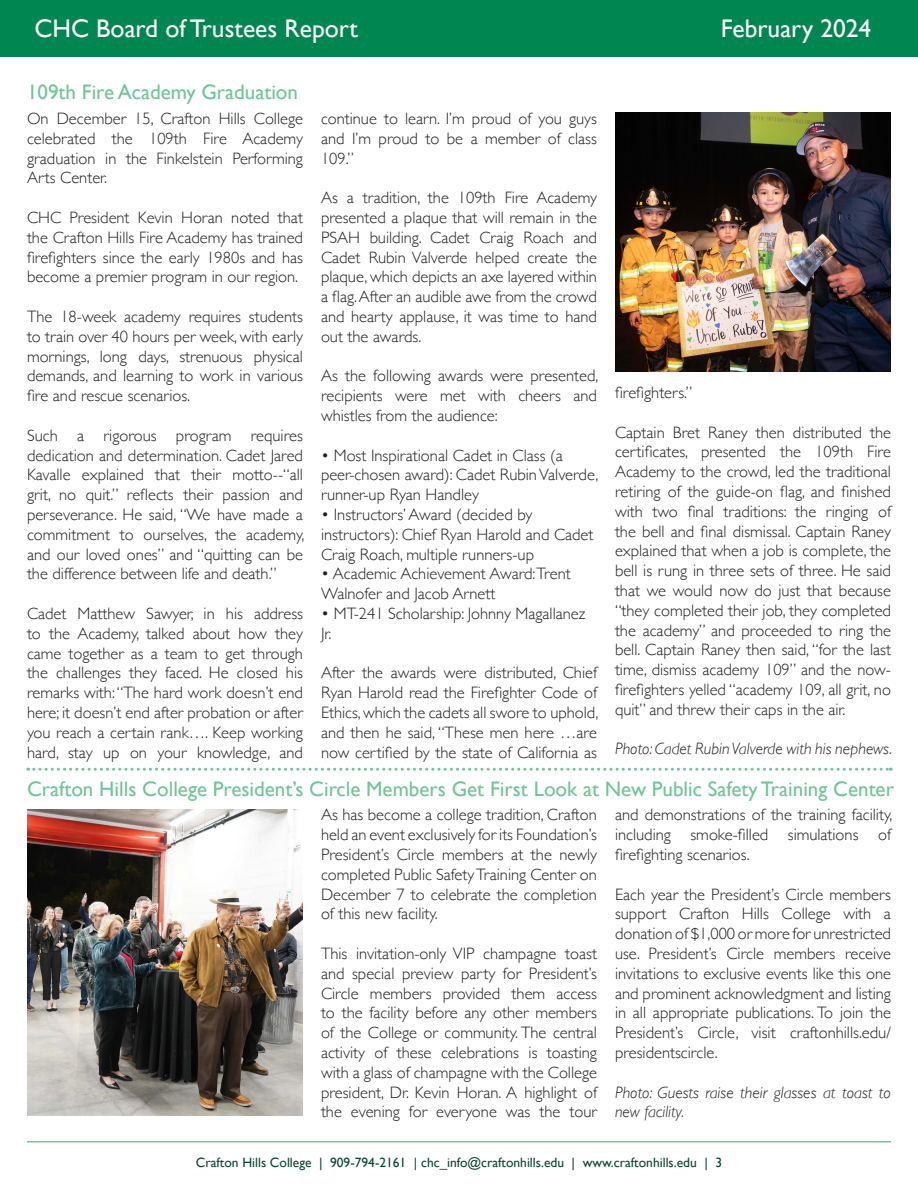
<style>
.page{position:relative;width:918px;height:1188px;background:#fff}
.page>*{position:absolute;margin:0;border:0;box-sizing:border-box;transform-origin:0 0}
.t1{font:25.5px "Gill Sans";color:#fff}
.t2{font:21px "Gill Sans";color:#6ec597}
.t3{font:300 16.5px/19.8px "Gill Sans";color:#231f20;text-align:justify}
.t4{font:italic 300 16.5px/19.8px "Gill Sans";color:#231f20}
.t5{font:13.5px "Gill Sans";color:#0c4634}
</style>
<div class="page">
<img style="left:615px;top:113px;width:276px;height:259px">
<img style="left:27px;top:809px;width:276px;height:307px">
<hr style="left:27px;top:1141px;width:864px;height:1px;background:#6ec597">
<div style="left:0;top:0;width:918px;height:57px;background:#008751"></div>
<svg style="left:28px;top:768px;width:863px;height:3px"></svg>
<h1 class="t1" style="left:34px;top:14px;width:325px">CHC Board of Trustees Report</h1>
<h1 class="t1" style="left:721px;top:14px;width:152px">February 2024</h1>
<p class="t2" style="left:27px;top:80px;width:273px">109th Fire Academy Graduation</p>
<p class="t3" style="left:27px;top:108px;width:278px">On December 15, Crafton Hills College celebrated the 109th Fire Academy graduation in the Finkelstein Performing Arts Center.</p>
<p class="t3" style="left:27px;top:207px;width:278px">CHC President Kevin Horan noted that the Crafton Hills Fire Academy has trained firefighters since the early 1980s and has become a premier program in our region.</p>
<p class="t3" style="left:27px;top:306px;width:278px">The 18-week academy requires students to train over 40 hours per week, with early mornings, long days, strenuous physical demands, and learning to work in various fire and rescue scenarios.</p>
<p class="t3" style="left:27px;top:425px;width:279px">Such a rigorous program requires dedication and determination. Cadet Jared Kavalle explained that their motto--“all grit, no quit.” reflects their passion and perseverance. He said, “We have made a commitment to ourselves, the academy, and our loved ones” and “quitting can be the difference between life and death.”</p>
<p class="t3" style="left:27px;top:603px;width:278px">Cadet Matthew Sawyer, in his address to the Academy, talked about how they came together as a team to get through the challenges they faced. He closed his remarks with: “The hard work doesn’t end here; it doesn’t end after probation or after you reach a certain rank…. Keep working hard, stay up on your knowledge, and</p>
<p class="t3" style="left:321px;top:108px;width:278px">continue to learn. I’m proud of you guys and I’m proud to be a member of class 109.”</p>
<p class="t3" style="left:321px;top:187px;width:278px">As a tradition, the 109th Fire Academy presented a plaque that will remain in the PSAH building. Cadet Craig Roach and Cadet Rubin Valverde helped create the plaque, which depicts an axe layered within a flag. After an audible awe from the crowd and hearty applause, it was time to hand out the awards.</p>
<p class="t3" style="left:321px;top:365px;width:279px">As the following awards were presented, recipients were met with cheers and whistles from the audience:</p>
<p class="t3" style="left:321px;top:444px;width:279px;text-align:left">• Most Inspirational Cadet in Class (a peer-chosen award): Cadet Rubin Valverde, runner-up Ryan Handley</p>
<p class="t3" style="left:321px;top:504px;width:274px;text-align:left">• Instructors’ Award (decided by instructors): Chief Ryan Harold and Cadet<br>Craig Roach, multiple runners-up</p>
<p class="t3" style="left:321px;top:563px;width:251px">• Academic Achievement Award:Trent<br>Walnofer and Jacob Arnett</p>
<p class="t3" style="left:321px;top:603px;width:266px">• MT-241 Scholarship: Johnny Magallanez<br>Jr.</p>
<p class="t3" style="left:321px;top:662px;width:279px">After the awards were distributed, Chief Ryan Harold read the Firefighter Code of Ethics, which the cadets all swore to uphold, and then he said, “These men here …are now certified by the state of California as</p>
<p class="t3" style="left:615px;top:382px;width:79px">firefighters.”</p>
<p class="t3" style="left:615px;top:422px;width:278px">Captain Bret Raney then distributed the certificates, presented the 109th Fire Academy to the crowd, led the traditional retiring of the guide-on flag, and finished with two final traditions: the ringing of the bell and final dismissal. Captain Raney explained that when a job is complete, the bell is rung in three sets of three. He said that we would now do just that because “they completed their job, they completed the academy” and proceeded to ring the bell. Captain Raney then said, “for the last time, dismiss academy 109” and the now&shy;firefighters yelled “academy 109, all grit, no quit” and threw their caps in the air.</p>
<p class="t4" style="left:615px;top:739px;width:279px">Photo: Cadet Rubin Valverde with his nephews.</p>
<p class="t2" style="left:27px;top:776px;width:869px">Crafton Hills College President’s Circle Members Get First Look at New Public Safety Training Center</p>
<p class="t3" style="left:321px;top:804px;width:278px">As has become a college tradition, Crafton held an event exclusively for its Foundation’s President’s Circle members at the newly completed Public Safety Training Center on December 7 to celebrate the completion of this new facility.</p>
<p class="t3" style="left:321px;top:943px;width:278px">This invitation-only VIP champagne toast and special preview party for President’s Circle members provided them access to the facility before any other members of the College or community. The central activity of these celebrations is toasting with a glass of champagne with the College president, Dr. Kevin Horan. A highlight of the evening for everyone was the tour</p>
<p class="t3" style="left:615px;top:804px;width:279px">and demonstrations of the training facility, including smoke-filled simulations of firefighting scenarios.</p>
<p class="t3" style="left:615px;top:884px;width:278px">Each year the President’s Circle members support Crafton Hills College with a donation of $1,000 or more for unrestricted use. President’s Circle members receive invitations to exclusive events like this one and prominent acknowledgment and listing in all appropriate publications. To join the President’s Circle, visit craftonhills.edu/ presidentscircle.</p>
<p class="t4" style="left:615px;top:1082px;width:278px">Photo: Guests raise their glasses at toast to new facility.</p>
<p class="t5" style="left:196px;top:1155px;width:528px">Crafton Hills College | 909-794-2161 | chc_info@craftonhills.edu | www.craftonhills.edu | 3</p>
</div>
